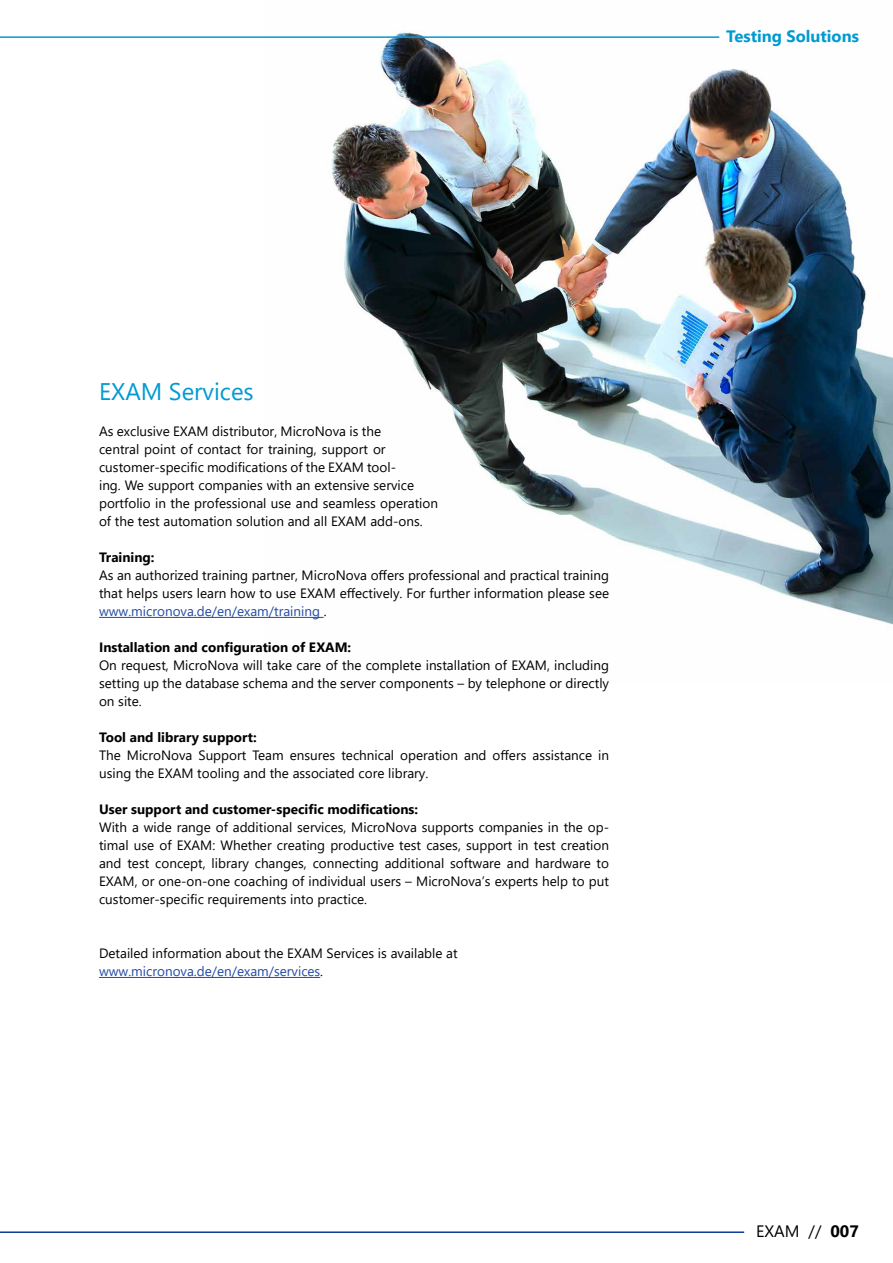
<style>
.page{position:relative;width:893px;height:1263px;background:#fff}
.page>*{position:absolute;margin:0;border:0;box-sizing:border-box;transform-origin:0 0}
.t1{font:24px "Segoe UI";color:#009ad2}
.t2{font:700 16.5px "Segoe UI";color:#009ad2}
.t3{font:16.5px "Segoe UI";color:#000}
.t4{font:13.5px/18px "Segoe UI";color:#000}
.t5{font:700 13.5px "Segoe UI";color:#000}
.s1{color:#234ba2}
.s2{font-weight:700}
</style>
<div class="page">
<img style="left:265px;top:31px;width:628px;height:599px">
<hr style="left:0;top:1231px;width:744px;height:2px;background:#0b3c97">
<hr style="left:0;top:36px;width:719px;height:2px;background:#009ad2">
<hr style="left:99px;top:617px;width:225px;height:1px;background:#234ba2">
<hr style="left:99px;top:977px;width:221px;height:1px;background:#234ba2">
<img style="left:372px;top:313px;width:521px;height:307px">
<p class="t2" style="left:726px;top:20px;width:134px">Testing Solutions</p>
<h1 class="t1" style="left:99px;top:369px;width:156px">EXAM Services</h1>
<p class="t4" style="left:99px;top:421px;width:341px">As exclusive EXAM distributor, MicroNova is the<br>central point of contact for training, support or customer-specific modifications of the EXAM tool-<br>ing. We support companies with an extensive service portfolio in the professional use and seamless operation of the test automation solution and all EXAM add-ons.</p>
<p class="t5" style="left:99px;top:545px;width:57px">Training:</p>
<p class="t4" style="left:99px;top:565px;width:512px;text-align:justify">As an authorized training partner, MicroNova offers professional and practical training that helps users learn how to use EXAM effectively. For further information please see <span class="s1">www.micronova.de/en/exam/training</span> .</p>
<p class="t5" style="left:99px;top:635px;width:254px">Installation and configuration of EXAM:</p>
<p class="t4" style="left:99px;top:655px;width:512px;text-align:justify">On request, MicroNova will take care of the complete installation of EXAM, including setting up the database schema and the server components – by telephone or directly on site.</p>
<p class="t5" style="left:99px;top:725px;width:159px">Tool and library support:</p>
<p class="t4" style="left:99px;top:745px;width:511px">The MicroNova Support Team ensures technical operation and offers assistance in using the EXAM tooling and the associated core library.</p>
<p class="t5" style="left:99px;top:797px;width:321px">User support and customer-specific modifications:</p>
<p class="t4" style="left:99px;top:817px;width:512px;text-align:justify">With a wide range of additional services, MicroNova supports companies in the op&shy;timal use of EXAM: Whether creating productive test cases, support in test creation and test concept, library changes, connecting additional software and hardware to EXAM, or one-on-one coaching of individual users – MicroNova’s experts help to put customer-specific requirements into practice.</p>
<p class="t4" style="left:99px;top:943px;width:360px">Detailed information about the EXAM Services is available at <span class="s1">www.micronova.de/en/exam/services</span>.</p>
<p class="t3" style="left:756px;top:1216px;width:104px">EXAM // <span class="s2">007</span></p>
</div>
